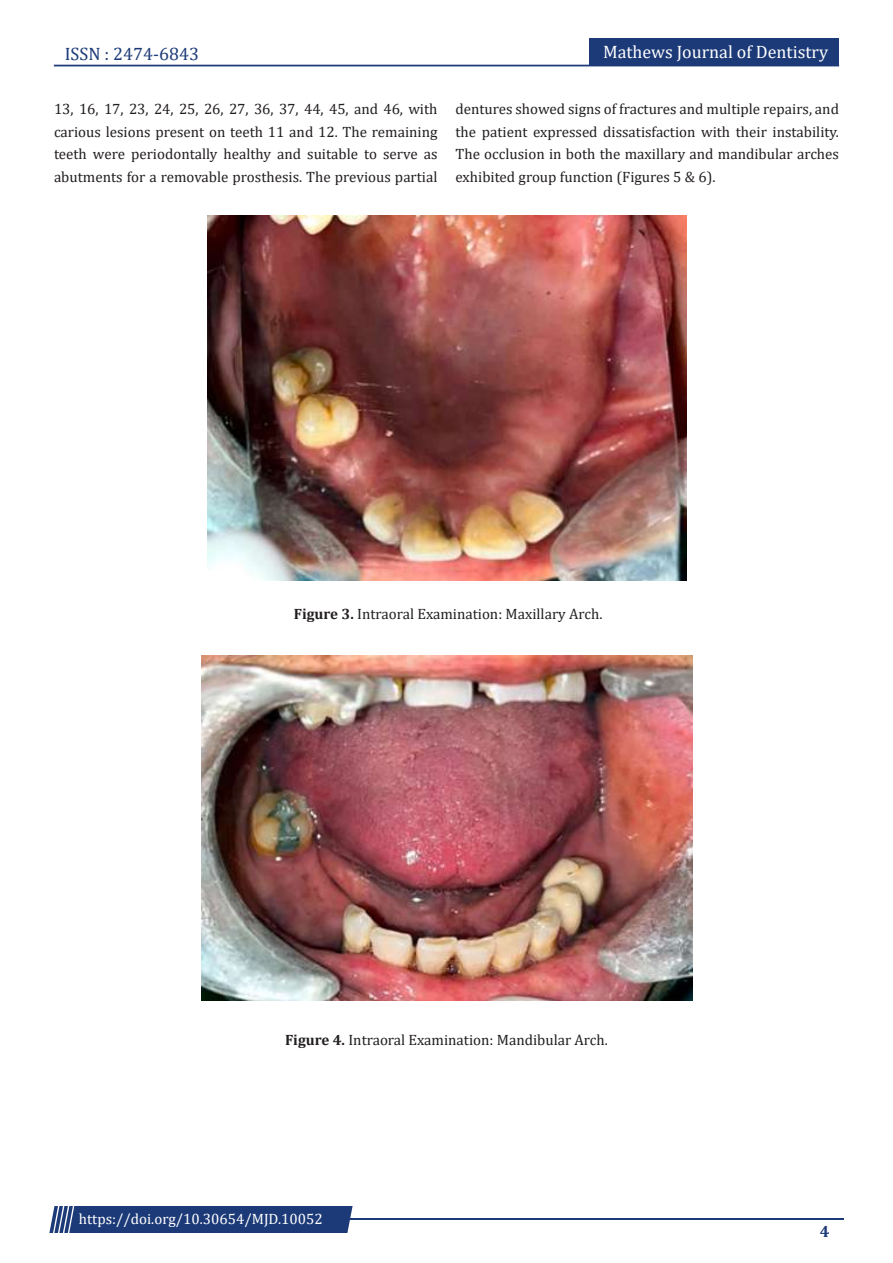
<style>
.page{position:relative;width:893px;height:1263px;background:#fff}
.page>*{position:absolute;margin:0;border:0;box-sizing:border-box;transform-origin:0 0}
.t1{font:18px "Cambria";color:#fff}
.t2{font:18px "Cambria";color:#1c3a78}
.t3{font:700 16.5px "Cambria";color:#1c3a78}
.t4{font:15px/22.5px "Cambria";color:#231f20;text-align:justify}
.t5{font:15px "Cambria";color:#fff}
.s1{font-weight:700}
</style>
<div class="page">
<div style="left:54px;top:65px;width:785px;height:1px;border:1px solid #1c3a78"></div>
<div style="left:589px;top:39px;width:250px;height:27px;background:#1c3a78"></div>
<hr style="left:310px;top:1219px;width:534px;height:1px;background:#1c3a78">
<div style="left:49px;top:1206px;width:304px;height:27px;background:#1c3a78"></div>
<img style="left:207px;top:216px;width:479px;height:365px">
<img style="left:201px;top:655px;width:491px;height:346px">
<p class="t2" style="left:65px;top:43px;width:136px">ISSN : 2474-6843</p>
<p class="t1" style="left:603px;top:41px;width:227px">Mathews Journal of Dentistry</p>
<p class="t4" style="left:54px;top:98px;width:385px">13, 16, 17, 23, 24, 25, 26, 27, 36, 37, 44, 45, and 46, with carious lesions present on teeth 11 and 12. The remaining teeth were periodontally healthy and suitable to serve as abutments for a removable prosthesis. The previous partial</p>
<p class="t4" style="left:455px;top:98px;width:385px">dentures showed signs of fractures and multiple repairs, and the patient expressed dissatisfaction with their instability.<br>The occlusion in both the maxillary and mandibular arches exhibited group function (Figures 5 &amp; 6).</p>
<p class="t4" style="left:294px;top:603px;width:310px"><span class="s1">Figure 3.</span> Intraoral Examination: Maxillary Arch.</p>
<p class="t4" style="left:285px;top:1029px;width:324px"><span class="s1">Figure 4.</span> Intraoral Examination: Mandibular Arch.</p>
<p class="t5" style="left:79px;top:1210px;width:245px">https://doi.org/10.30654/MJD.10052</p>
<p class="t3" style="left:820px;top:1220px;width:11px">4</p>
</div>
